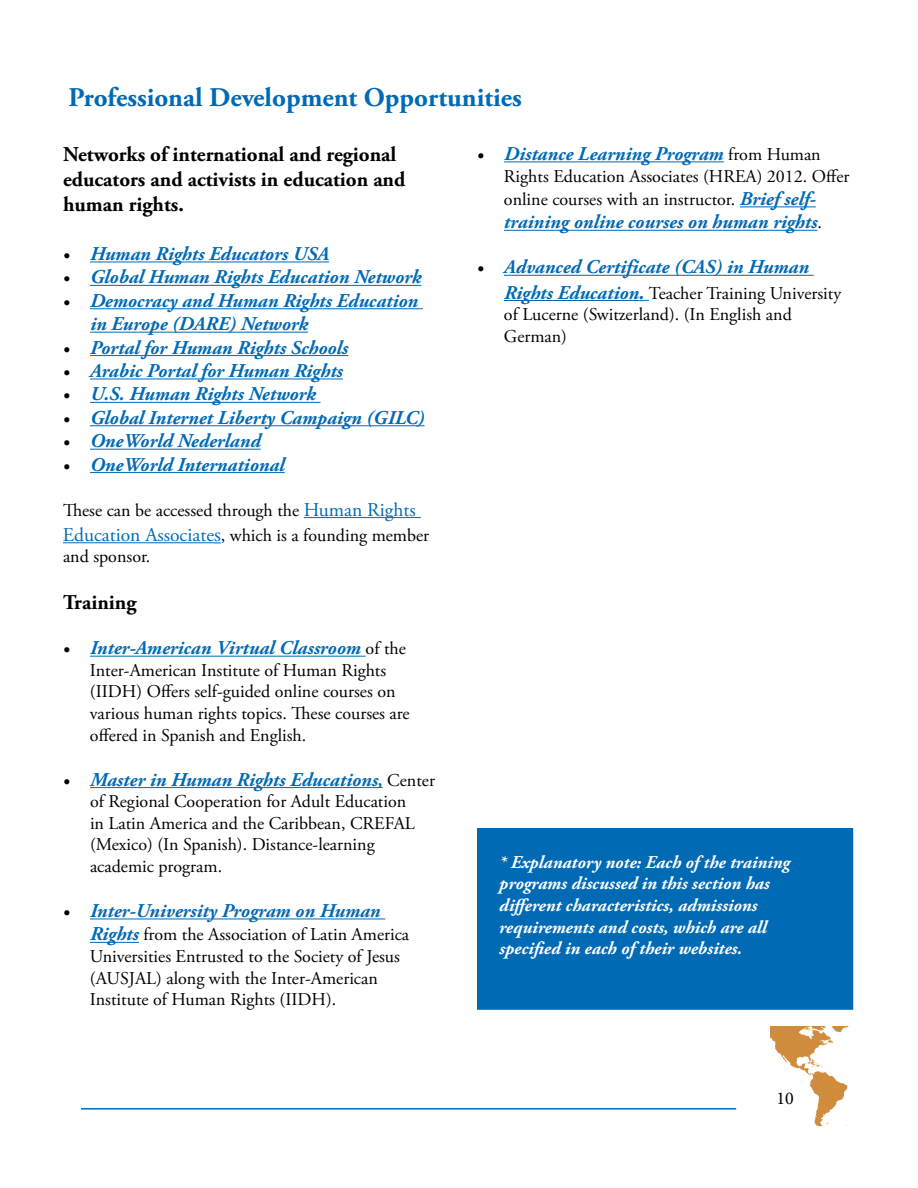
<style>
.page{position:relative;width:918px;height:1188px;background:#fff}
.page>*{position:absolute;margin:0;border:0;box-sizing:border-box;transform-origin:0 0}
.t1{font:700 27px "Adobe Garamond Pro";color:#006ab5}
.t2{font:700 21px/25.2px "Adobe Garamond Pro";color:#000}
.t3{font:italic 700 19.5px/23.4px "Adobe Garamond Pro";color:#006ab5}
.t4{font:18px/21.6px "Adobe Garamond Pro";color:#000}
.t5{font:italic 700 18px/21.6px "Adobe Garamond Pro";color:#fff}
.t6{font:18px "Minion Pro";color:#000}
.s1{font-family:"Minion Pro";font-weight:400;font-style:normal;color:#000}
.s2{font-size:19.5px;color:#006ab5}
.s3{font-size:21px;color:#006ab5}
.s4{font-weight:400;font-style:normal;font-size:18px;color:#000}
.s5{font-size:18px}
.s6{font-weight:700;font-style:italic;font-size:19.5px;color:#006ab5}
.s7{font-weight:700;font-style:italic;font-size:21px;color:#006ab5}
</style>
<div class="page">
<hr style="left:90px;top:261px;width:239px;height:1px;background:#006ab5">
<hr style="left:90px;top:285px;width:331px;height:1px;background:#006ab5">
<hr style="left:90px;top:308px;width:333px;height:1px;background:#006ab5">
<hr style="left:90px;top:332px;width:218px;height:1px;background:#006ab5">
<hr style="left:90px;top:355px;width:258px;height:1px;background:#006ab5">
<hr style="left:90px;top:378px;width:253px;height:1px;background:#006ab5">
<hr style="left:90px;top:402px;width:231px;height:1px;background:#006ab5">
<hr style="left:90px;top:425px;width:335px;height:1px;background:#006ab5">
<hr style="left:90px;top:449px;width:171px;height:1px;background:#006ab5">
<hr style="left:90px;top:472px;width:195px;height:1px;background:#006ab5">
<hr style="left:304px;top:517px;width:117px;height:1px;background:#006ab5">
<hr style="left:63px;top:542px;width:151px;height:1px;background:#006ab5">
<hr style="left:90px;top:656px;width:276px;height:1px;background:#006ab5">
<hr style="left:90px;top:787px;width:288px;height:1px;background:#006ab5">
<hr style="left:90px;top:918px;width:295px;height:1px;background:#006ab5">
<hr style="left:90px;top:942px;width:49px;height:1px;background:#006ab5">
<hr style="left:504px;top:161px;width:220px;height:1px;background:#006ab5">
<hr style="left:740px;top:206px;width:76px;height:1px;background:#006ab5">
<hr style="left:504px;top:230px;width:313px;height:1px;background:#006ab5">
<hr style="left:504px;top:275px;width:310px;height:1px;background:#006ab5">
<hr style="left:504px;top:300px;width:135px;height:1px;background:#006ab5">
<hr style="left:81px;top:1108px;width:655px;height:2px;background:#006ab5">
<img style="left:770px;top:1027px;width:78px;height:100px">
<div style="left:477px;top:828px;width:376px;height:182px;background:#006ab5;border:2px solid #006ab5"></div>
<h1 class="t1" style="left:68px;top:82px;width:455px">Professional Development Opportunities</h1>
<p class="t2" style="left:63px;top:142px;width:344px">Networks of international and regional educators and activists in education and human rights.</p>
<p class="t3" style="left:63px;top:243px;width:268px"><span class="s1">•</span> Human Rights Educators USA</p>
<p class="t3" style="left:63px;top:266px;width:360px"><span class="s1">•</span> Global Human Rights Education Network</p>
<p class="t3" style="left:90px;top:289px;width:330px;text-indent:-27px"><span class="s1">•</span> Democracy and Human Rights Education in Europe (DARE) Network</p>
<p class="t3" style="left:63px;top:336px;width:287px"><span class="s1">•</span> Portal for Human Rights Schools</p>
<p class="t3" style="left:63px;top:360px;width:281px"><span class="s1">•</span> Arabic Portal for Human Rights</p>
<p class="t3" style="left:63px;top:383px;width:254px"><span class="s1">•</span> U.S. Human Rights Network</p>
<p class="t3" style="left:63px;top:406px;width:363px"><span class="s1">•</span> Global Internet Liberty Campaign (GILC)</p>
<p class="t3" style="left:63px;top:430px;width:199px"><span class="s1">•</span> OneWorld Nederland</p>
<p class="t3" style="left:63px;top:453px;width:223px"><span class="s1">•</span> OneWorld International</p>
<p class="t4" style="left:63px;top:498px;width:368px;line-height:25.2px">These can be accessed through the <span class="s2">Human Rights<br>Education Associate</span><span class="s3">s</span>, which is a founding member</p>
<p class="t4" style="left:63px;top:547px;width:89px">and sponsor.</p>
<p class="t2" style="left:63px;top:590px;width:75px">Training</p>
<p class="t3" style="left:63px;top:637px;width:345px"><span class="s1">•</span> Inter-American Virtual Classroom <span class="s4">of the</span></p>
<p class="t4" style="left:90px;top:660px;width:321px">Inter-American Institute of Human Rights (IIDH) Offers self-guided online courses on various human rights topics. These courses are offered in Spanish and English.</p>
<p class="t3" style="left:63px;top:768px;width:374px"><span class="s1">•</span> Master in Human Rights Educations<span class="s5">,</span> <span class="s4">Center</span></p>
<p class="t4" style="left:90px;top:791px;width:326px">of Regional Cooperation for Adult Education in Latin America and the Caribbean, CREFAL (Mexico) (In Spanish). Distance-learning academic program.</p>
<p class="t3" style="left:63px;top:900px;width:319px"><span class="s1">•</span> Inter-University Program on Human</p>
<p class="t4" style="left:90px;top:925px;width:321px"><span class="s6">Rights</span> from the Association of Latin America Universities Entrusted to the Society of Jesus (AUSJAL) along with the Inter-American Institute of Human Rights (IIDH).</p>
<p class="t3" style="left:477px;top:142px;width:345px"><span class="s1">•</span> Distance Learning Program <span class="s4">from Human</span></p>
<p class="t4" style="left:504px;top:165px;width:347px;line-height:23.4px">Rights Education Associates (HREA) 2012. Offer online courses with an instructor. <span class="s6">Brief self-</span></p>
<p class="t3" style="left:504px;top:211px;width:319px">training online courses on human rights<span class="s4">.</span></p>
<p class="t3" style="left:477px;top:256px;width:333px"><span class="s1">•</span> Advanced Certificate (CAS) in Human</p>
<p class="t4" style="left:504px;top:283px;width:339px"><span class="s6">Rights Education</span><span class="s7">.</span> Teacher Training University of Lucerne (Switzerland). (In English and<br>German)</p>
<p class="t5" style="left:499px;top:852px;width:292px">* Explanatory note: Each of the training programs discussed in this section has different characteristics, admissions requirements and costs, which are all specified in each of their websites.</p>
<p class="t6" style="left:776px;top:1086px;width:19px">10</p>
</div>
